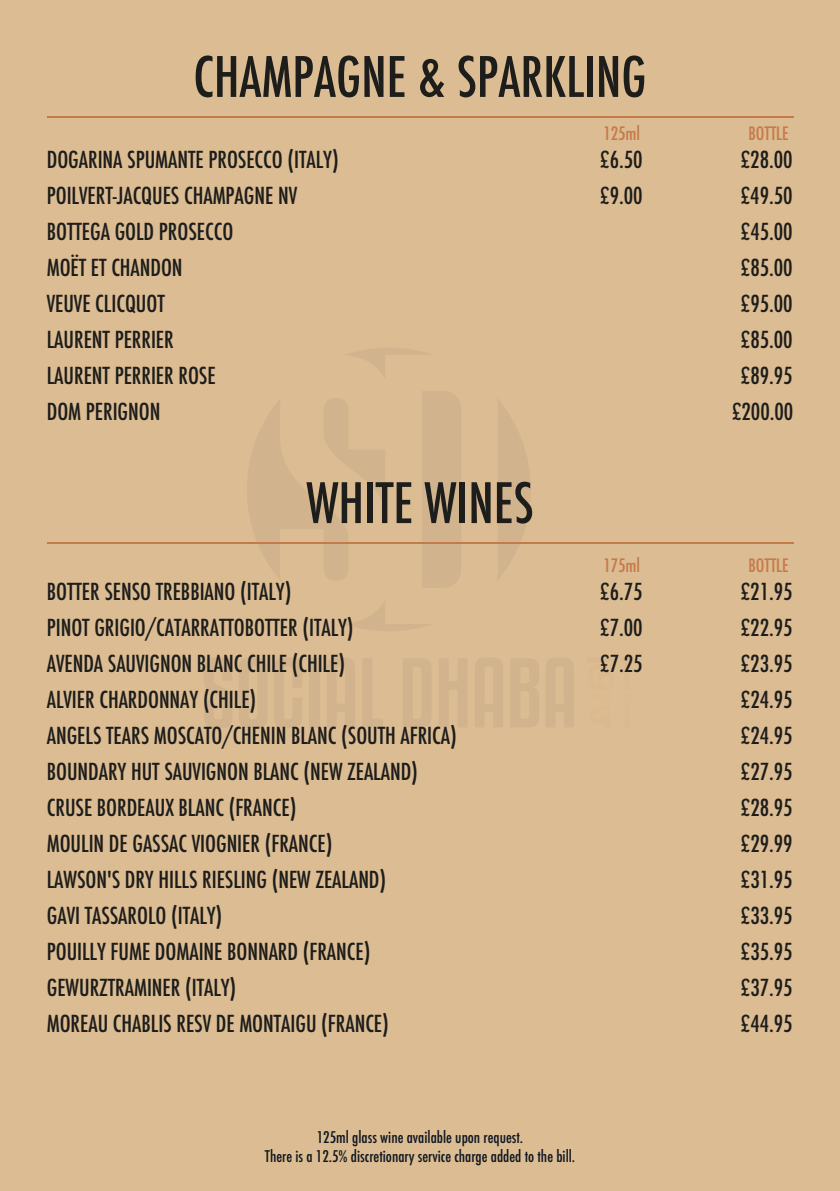
<style>
.page{position:relative;width:840px;height:1191px;background:#fff}
.page>*{position:absolute;margin:0;border:0;box-sizing:border-box;transform-origin:0 0}
.t1{font:500 condensed 54.2px "Futura";color:#1d1d1b}
.t2{font:500 condensed 22.8px "Futura";color:#1d1d1b}
.t3{font:500 condensed 18px "Futura";color:#c57a4a}
.t4{font:500 condensed 15.6px/18.8px "Futura";color:#0f1621;text-align:center}
</style>
<div class="page">
<div style="left:0;top:0;width:839px;height:1191px;background:#dcbc92"></div>
<svg style="left:347px;top:602px;width:83px;height:29px"></svg>
<svg style="left:247px;top:399px;width:138px;height:181px"></svg>
<svg style="left:346px;top:348px;width:82px;height:29px"></svg>
<svg style="left:498px;top:400px;width:32px;height:179px"></svg>
<div style="left:422px;top:391px;width:39px;height:197px;background:#d1b38d"></div>
<svg style="left:204px;top:658px;width:28px;height:70px"></svg>
<svg style="left:239px;top:658px;width:28px;height:70px"></svg>
<svg style="left:274px;top:658px;width:28px;height:70px"></svg>
<div style="left:309px;top:658px;width:10px;height:69px;background:#d1b38d"></div>
<svg style="left:327px;top:658px;width:28px;height:69px"></svg>
<svg style="left:363px;top:659px;width:19px;height:68px"></svg>
<svg style="left:403px;top:659px;width:28px;height:68px"></svg>
<svg style="left:439px;top:659px;width:28px;height:68px"></svg>
<svg style="left:475px;top:658px;width:28px;height:69px"></svg>
<svg style="left:511px;top:659px;width:28px;height:68px"></svg>
<svg style="left:546px;top:658px;width:27px;height:69px"></svg>
<hr style="left:47px;top:116px;width:746px;height:2px;background:#c57a4a">
<hr style="left:47px;top:542px;width:746px;height:2px;background:#c57a4a">
<h1 class="t1" style="left:193px;top:42px;width:454px">CHAMPAGNE &amp; SPARKLING</h1>
<p class="t3" style="left:603px;top:122px;width:38px">125ml</p>
<p class="t3" style="left:748px;top:122px;width:42px">BOTTLE</p>
<p class="t2" style="left:47px;top:145px;width:293px">DOGARINA SPUMANTE PROSECCO (ITALY)</p>
<p class="t2" style="left:600px;top:145px;width:44px">£6.50</p>
<p class="t2" style="left:740px;top:145px;width:53px">£28.00</p>
<p class="t2" style="left:47px;top:181px;width:252px">POILVERT-JACQUES CHAMPAGNE NV</p>
<p class="t2" style="left:600px;top:181px;width:44px">£9.00</p>
<p class="t2" style="left:740px;top:181px;width:53px">£49.50</p>
<p class="t2" style="left:47px;top:217px;width:188px">BOTTEGA GOLD PROSECCO</p>
<p class="t2" style="left:740px;top:217px;width:53px">£45.00</p>
<p class="t2" style="left:47px;top:253px;width:137px">MOËT ET CHANDON</p>
<p class="t2" style="left:740px;top:253px;width:53px">£85.00</p>
<p class="t2" style="left:47px;top:289px;width:119px">VEUVE CLICQUOT</p>
<p class="t2" style="left:740px;top:289px;width:53px">£95.00</p>
<p class="t2" style="left:47px;top:325px;width:128px">LAURENT PERRIER</p>
<p class="t2" style="left:740px;top:325px;width:53px">£85.00</p>
<p class="t2" style="left:47px;top:361px;width:170px">LAURENT PERRIER ROSE</p>
<p class="t2" style="left:740px;top:361px;width:53px">£89.95</p>
<p class="t2" style="left:47px;top:397px;width:115px">DOM PERIGNON</p>
<p class="t2" style="left:731px;top:397px;width:63px">£200.00</p>
<h1 class="t1" style="left:306px;top:468px;width:229px">WHITE WINES</h1>
<p class="t3" style="left:603px;top:554px;width:38px">175ml</p>
<p class="t3" style="left:748px;top:554px;width:42px">BOTTLE</p>
<p class="t2" style="left:47px;top:577px;width:246px">BOTTER SENSO TREBBIANO (ITALY)</p>
<p class="t2" style="left:600px;top:577px;width:44px">£6.75</p>
<p class="t2" style="left:740px;top:577px;width:53px">£21.95</p>
<p class="t2" style="left:47px;top:613px;width:308px">PINOT GRIGIO/CATARRATTOBOTTER (ITALY)</p>
<p class="t2" style="left:600px;top:613px;width:44px">£7.00</p>
<p class="t2" style="left:740px;top:613px;width:53px">£22.95</p>
<p class="t2" style="left:47px;top:649px;width:299px">AVENDA SAUVIGNON BLANC CHILE (CHILE)</p>
<p class="t2" style="left:600px;top:649px;width:44px">£7.25</p>
<p class="t2" style="left:740px;top:649px;width:53px">£23.95</p>
<p class="t2" style="left:47px;top:685px;width:211px">ALVIER CHARDONNAY (CHILE)</p>
<p class="t2" style="left:740px;top:685px;width:53px">£24.95</p>
<p class="t2" style="left:47px;top:721px;width:411px">ANGELS TEARS MOSCATO/CHENIN BLANC (SOUTH AFRICA)</p>
<p class="t2" style="left:740px;top:721px;width:53px">£24.95</p>
<p class="t2" style="left:47px;top:757px;width:372px">BOUNDARY HUT SAUVIGNON BLANC (NEW ZEALAND)</p>
<p class="t2" style="left:740px;top:757px;width:53px">£27.95</p>
<p class="t2" style="left:47px;top:793px;width:251px">CRUSE BORDEAUX BLANC (FRANCE)</p>
<p class="t2" style="left:740px;top:793px;width:53px">£28.95</p>
<p class="t2" style="left:47px;top:829px;width:287px">MOULIN DE GASSAC VIOGNIER (FRANCE)</p>
<p class="t2" style="left:740px;top:829px;width:53px">£29.99</p>
<p class="t2" style="left:47px;top:865px;width:341px">LAWSON'S DRY HILLS RIESLING (NEW ZEALAND)</p>
<p class="t2" style="left:740px;top:865px;width:53px">£31.95</p>
<p class="t2" style="left:47px;top:901px;width:177px">GAVI TASSAROLO (ITALY)</p>
<p class="t2" style="left:740px;top:901px;width:53px">£33.95</p>
<p class="t2" style="left:47px;top:937px;width:325px">POUILLY FUME DOMAINE BONNARD (FRANCE)</p>
<p class="t2" style="left:740px;top:937px;width:53px">£35.95</p>
<p class="t2" style="left:47px;top:973px;width:191px">GEWURZTRAMINER (ITALY)</p>
<p class="t2" style="left:740px;top:973px;width:53px">£37.95</p>
<p class="t2" style="left:47px;top:1009px;width:343px">MOREAU CHABLIS RESV DE MONTAIGU (FRANCE)</p>
<p class="t2" style="left:740px;top:1009px;width:53px">£44.95</p>
<p class="t4" style="left:265px;top:1128px;width:311px">125ml glass wine available upon request.<br>There is a 12.5% discretionary service charge added to the bill.</p>
</div>
